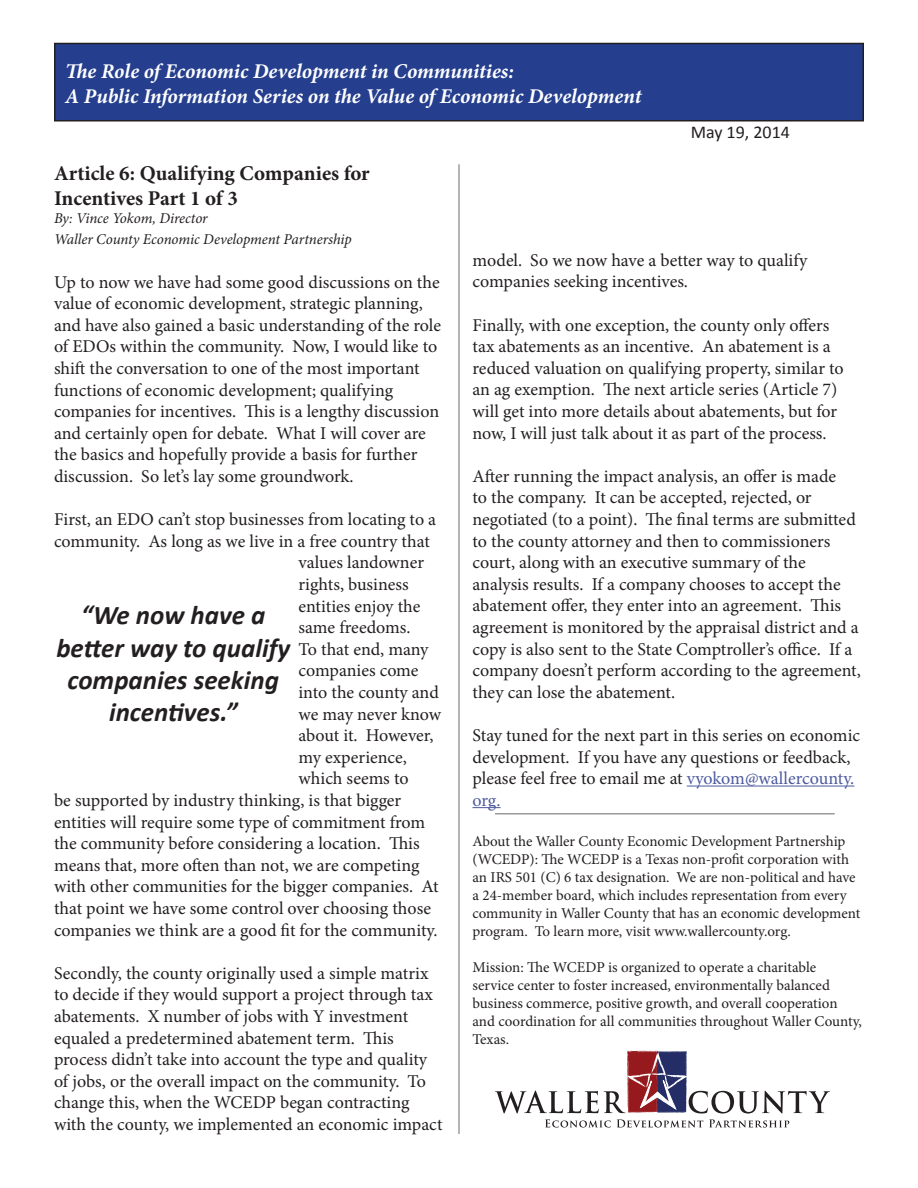
<style>
.page{position:relative;width:918px;height:1188px;background:#fff}
.page>*{position:absolute;margin:0;border:0;box-sizing:border-box;transform-origin:0 0}
.t1{font:italic 700 27px/32.4px "Calibri";color:#231f20;text-align:center}
.t2{font:italic 700 21px/25.2px "Minion Pro";letter-spacing:-.005em;color:#fff}
.t3{font:700 21px/25.2px "Minion Pro";color:#231f20}
.t4{font:18px/21.6px "Minion Pro";color:#231f20}
.t5{font:18px "Calibri";color:#231f20}
.t6{font:15px/18px "Minion Pro";color:#231f20}
.t7{font:italic 15px "Minion Pro";letter-spacing:-.01em;color:#231f20}
.s1{color:#4d5a9e}
</style>
<div class="page">
<hr style="left:687px;top:786px;width:167px;height:1px;background:#4d5a9e">
<svg style="left:472px;top:807px;width:29px;height:1px"></svg>
<div style="left:55px;top:44px;width:808px;height:77px;background:#253f8e"></div>
<div style="left:54px;top:43px;width:810px;height:79px;border:2px solid #231f20"></div>
<hr style="left:458px;top:164px;width:2px;height:970px;background:#231f20">
<hr style="left:495px;top:813px;width:340px;height:1px;background:#231f20">
<svg style="left:495px;top:1051px;width:335px;height:77px"></svg>
<p class="t2" style="left:65px;top:59px;width:578px">The Role of Economic Development in Communities:<br>A Public Information Series on the Value of Economic Development</p>
<p class="t5" style="left:691px;top:121px;width:101px">May 19, 2014</p>
<p class="t3" style="left:54px;top:160px;width:317px">Article 6: Qualifying Companies for<br>Incentives Part 1 of 3</p>
<p class="t7" style="left:54px;top:208px;width:155px">By: Vince Yokom, Director</p>
<p class="t7" style="left:54px;top:229px;width:299px">Waller County Economic Development Partnership</p>
<p class="t4" style="left:54px;top:271px;width:389px">Up to now we have had some good discussions on the value of economic development, strategic planning, and have also gained a basic understanding of the role of EDOs within the community. Now, I would like to shift the conversation to one of the most important functions of economic development; qualifying companies for incentives. This is a lengthy discussion and certainly open for debate. What I will cover are the basics and hopefully provide a basis for further discussion. So let’s lay some groundwork.</p>
<p class="t4" style="left:54px;top:509px;width:384px">First, an EDO can’t stop businesses from locating to a</p>
<p class="t4" style="left:54px;top:530px;width:377px">community. As long as we live in a free country that</p>
<p class="t4" style="left:298px;top:552px;width:127px">values landowner</p>
<p class="t4" style="left:298px;top:573px;width:112px">rights, business</p>
<p class="t4" style="left:298px;top:595px;width:123px">entities enjoy the</p>
<p class="t4" style="left:298px;top:617px;width:114px">same freedoms.</p>
<p class="t4" style="left:298px;top:638px;width:132px">To that end, many</p>
<p class="t4" style="left:298px;top:660px;width:122px">companies come</p>
<p class="t4" style="left:298px;top:681px;width:142px">into the county and</p>
<p class="t4" style="left:298px;top:703px;width:144px">we may never know</p>
<p class="t4" style="left:298px;top:725px;width:137px">about it. However,</p>
<p class="t4" style="left:298px;top:746px;width:110px">my experience,</p>
<p class="t4" style="left:298px;top:768px;width:112px">which seems to</p>
<p class="t4" style="left:54px;top:789px;width:349px">be supported by industry thinking, is that bigger</p>
<p class="t4" style="left:54px;top:811px;width:373px">entities will require some type of commitment from</p>
<p class="t4" style="left:54px;top:833px;width:367px">the community before considering a location. This</p>
<p class="t4" style="left:54px;top:854px;width:367px">means that, more often than not, we are competing</p>
<p class="t4" style="left:54px;top:876px;width:386px">with other communities for the bigger companies. At</p>
<p class="t4" style="left:54px;top:897px;width:379px">that point we have some control over choosing those</p>
<p class="t4" style="left:54px;top:919px;width:385px">companies we think are a good fit for the community.</p>
<p class="t4" style="left:54px;top:962px;width:390px">Secondly, the county originally used a simple matrix to decide if they would support a project through tax abatements. X number of jobs with Y investment equaled a predetermined abatement term. This process didn’t take into account the type and quality of jobs, or the overall impact on the community. To change this, when the WCEDP began contracting with the county, we implemented an economic impact</p>
<p class="t1" style="left:56px;top:599px;width:235px">“We now have a better way to qualify companies seeking incentives.”</p>
<p class="t4" style="left:472px;top:249px;width:336px">model. So we now have a better way to qualify companies seeking incentives.</p>
<p class="t4" style="left:472px;top:314px;width:373px">Finally, with one exception, the county only offers tax abatements as an incentive. An abatement is a reduced valuation on qualifying property, similar to an ag exemption. The next article series (Article 7) will get into more details about abatements, but for now, I will just talk about it as part of the process.</p>
<p class="t4" style="left:472px;top:465px;width:390px">After running the impact analysis, an offer is made<br>to the company. It can be accepted, rejected, or negotiated (to a point). The final terms are submitted to the county attorney and then to commissioners court, along with an executive summary of the analysis results. If a company chooses to accept the abatement offer, they enter into an agreement. This agreement is monitored by the appraisal district and a copy is also sent to the State Comptroller’s office. If a company doesn’t perform according to the agreement, they can lose the abatement.</p>
<p class="t4" style="left:472px;top:725px;width:389px">Stay tuned for the next part in this series on economic development. If you have any questions or feedback, please feel free to email me at <span class="s1">vyokom@wallercounty. org.</span></p>
<p class="t6" style="left:472px;top:833px;width:389px">About the Waller County Economic Development Partnership (WCEDP): The WCEDP is a Texas non-profit corporation with an IRS 501 (C) 6 tax designation. We are non-political and have a 24-member board, which includes representation from every community in Waller County that has an economic development program. To learn more, visit www.wallercounty.org.</p>
<p class="t6" style="left:472px;top:959px;width:391px">Mission: The WCEDP is organized to operate a charitable<br>service center to foster increased, environmentally balanced business commerce, positive growth, and overall cooperation and coordination for all communities throughout Waller County, Texas.</p>
</div>
